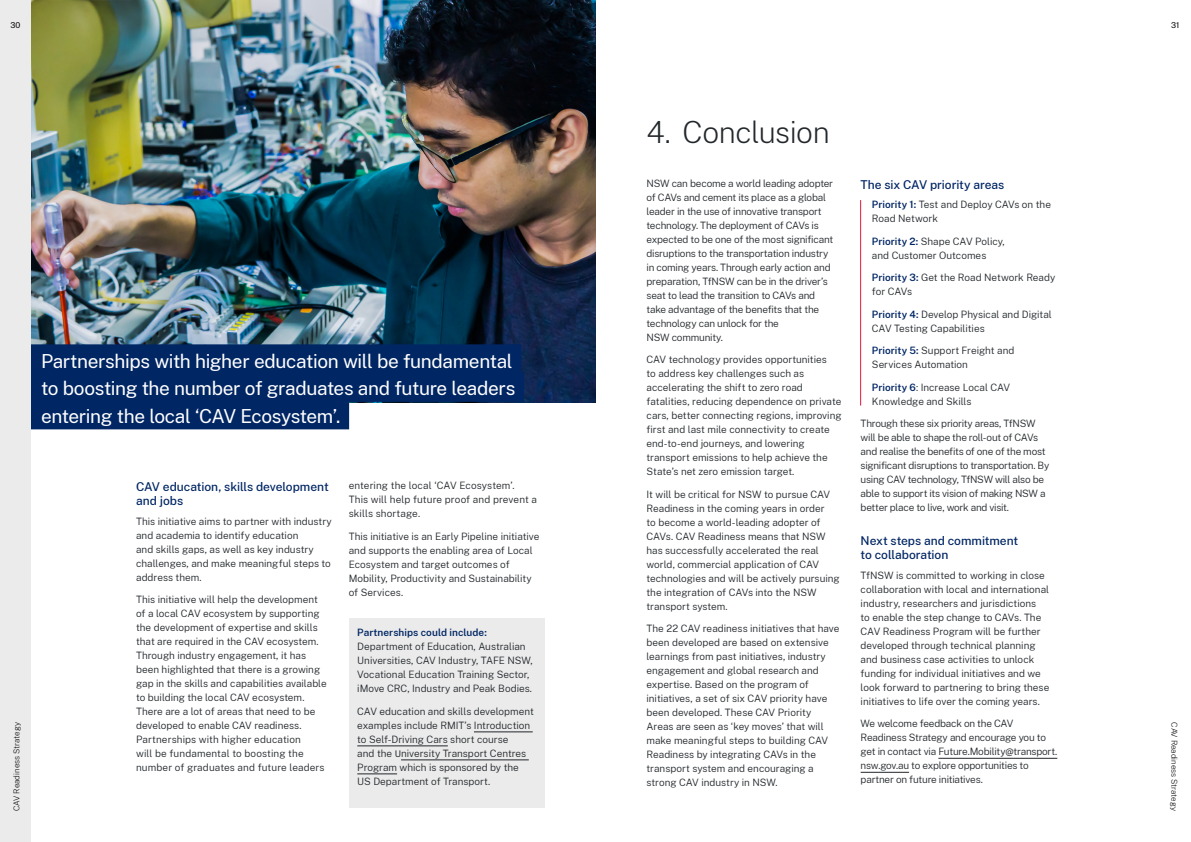
<style>
.page{position:relative;width:1191px;height:842px;background:#fff}
.page>*{position:absolute;margin:0;border:0;box-sizing:border-box;transform-origin:0 0}
.t1{font:200 30px "Public Sans NSW";letter-spacing:-.015em;color:#22272b}
.t2{font:19px/27.5px "Public Sans NSW";letter-spacing:-.02em;color:#fff}
.t3{font:500 12px/14px "Public Sans NSW";letter-spacing:-.005em;color:#002664}
.t4{font:300 10px/14px "Public Sans NSW";letter-spacing:-.005em;color:#22272b}
.t5{font:300 10px/14px "Public Sans NSW";letter-spacing:-.025em;color:#22272b}
.t6{font:600 10px "Public Sans NSW";letter-spacing:.005em;color:#002664}
.t7{font:200 8px "Public Sans NSW";letter-spacing:-.005em;color:#000}
.t8{font:8px "Public Sans NSW";color:#000}
.s1{font-weight:400;font-size:9px}
.s2{font-weight:600;color:#002664}
</style>
<div class="page">
<hr style="left:860px;top:200px;width:1px;height:206px;background:#e3173e">
<hr style="left:938px;top:758px;width:119px;height:1px;background:#22272b">
<hr style="left:860px;top:772px;width:49px;height:1px;background:#22272b">
<div style="left:349px;top:618px;width:195px;height:189px;background:#ebebeb"></div>
<hr style="left:474px;top:732px;width:59px;height:1px;background:#22272b">
<hr style="left:357px;top:746px;width:91px;height:1px;background:#22272b">
<hr style="left:401px;top:760px;width:128px;height:1px;background:#22272b">
<hr style="left:357px;top:774px;width:40px;height:1px;background:#22272b">
<img style="left:31px;top:0;width:564px;height:402px">
<div style="left:27px;top:344px;width:494px;height:30px;background:#002664"></div>
<div style="left:27px;top:372px;width:497px;height:30px;background:#002664"></div>
<div style="left:27px;top:399px;width:322px;height:30px;background:#002664"></div>
<div style="left:0;top:0;width:31px;height:842px;background:#ebebeb"></div>
<p class="t8" style="left:11px;top:20px;width:11px">30</p>
<h2 class="t2" style="left:41px;top:346px;width:476px">Partnerships with higher education will be fundamental to boosting the number of graduates and future leaders entering the local ‘CAV Ecosystem’.</h2>
<p class="t7" style="left:11px;top:811px;width:90px;rotate:-90deg">CAV Readiness Strategy</p>
<p class="t3" style="left:136px;top:479px;width:194px">CAV education, skills development and jobs</p>
<p class="t4" style="left:136px;top:514px;width:197px">This initiative aims to partner with industry and academia to identify education<br>and skills gaps, as well as key industry challenges, and make meaningful steps to address them.</p>
<p class="t4" style="left:136px;top:592px;width:192px">This initiative will help the development of a local CAV ecosystem by supporting the development of expertise and skills that are required in the CAV ecosystem.<br>Through industry engagement, it has been highlighted that there is a growing gap in the skills and capabilities available to building the local CAV ecosystem.<br>There are a lot of areas that need to be developed to enable CAV readiness.<br>Partnerships with higher education<br>will be fundamental to boosting the number of graduates and future leaders</p>
<p class="t4" style="left:349px;top:478px;width:190px">entering the local ‘CAV Ecosystem’.<br>This will help future proof and prevent a skills shortage.</p>
<p class="t4" style="left:349px;top:528px;width:192px">This initiative is an Early Pipeline initiative and supports the enabling area of Local Ecosystem and target outcomes of Mobility, Productivity and Sustainability of Services.</p>
<p class="t6" style="left:357px;top:625px;width:131px">Partnerships could include:</p>
<p class="t4" style="left:357px;top:639px;width:177px">Department of Education, Australian Universities, CAV Industry, TAFE NSW, Vocational Education Training Sector, iMove CRC, Industry and Peak Bodies.</p>
<p class="t4" style="left:357px;top:704px;width:178px">CAV education and skills development examples include RMIT’s Introduction to Self-Driving Cars short course<br>and the <span class="s1">U</span>niversity Transport Centres Program which is sponsored by the US Department of Transport.</p>
<h1 class="t1" style="left:646px;top:110px;width:185px">4. Conclusion</h1>
<p class="t4" style="left:646px;top:175px;width:188px">NSW can become a world leading adopter of CAVs and cement its place as a global leader in the use of innovative transport technology. The deployment of CAVs is expected to be one of the most significant disruptions to the transportation industry in coming years. Through early action and preparation, TfNSW can be in the driver’s seat to lead the transition to CAVs and take advantage of the benefits that the technology can unlock for the<br>NSW community.</p>
<p class="t4" style="left:646px;top:352px;width:197px">CAV technology provides opportunities<br>to address key challenges such as accelerating the shift to zero road fatalities, reducing dependence on private cars, better connecting regions, improving first and last mile connectivity to create end-to-end journeys, and lowering transport emissions to help achieve the State’s net zero emission target.</p>
<p class="t4" style="left:646px;top:486px;width:195px">It will be critical for NSW to pursue CAV Readiness in the coming years in order<br>to become a world-leading adopter of CAVs. CAV Readiness means that NSW has successfully accelerated the real world, commercial application of CAV technologies and will be actively pursuing the integration of CAVs into the NSW transport system.</p>
<p class="t4" style="left:646px;top:621px;width:194px">The 22 CAV readiness initiatives that have been developed are based on extensive learnings from past initiatives, industry engagement and global research and expertise. Based on the program of initiatives, a set of six CAV priority have been developed. These CAV Priority Areas are seen as ‘key moves’ that will make meaningful steps to building CAV Readiness by integrating CAVs in the transport system and encouraging a strong CAV industry in NSW.</p>
<p class="t3" style="left:860px;top:176px;width:145px">The six CAV priority areas</p>
<p class="t4" style="left:872px;top:197px;width:180px"><span class="s2">Priority 1:</span> Test and Deploy CAVs on the<br>Road Network</p>
<p class="t4" style="left:872px;top:233px;width:134px"><span class="s2">Priority 2:</span> Shape CAV Policy, and Customer Outcomes</p>
<p class="t4" style="left:872px;top:270px;width:185px"><span class="s2">Priority 3:</span> Get the Road Network Ready for CAVs</p>
<p class="t4" style="left:872px;top:306px;width:181px"><span class="s2">Priority 4:</span> Develop Physical and Digital<br>CAV Testing Capabilities</p>
<p class="t4" style="left:872px;top:343px;width:144px"><span class="s2">Priority 5:</span> Support Freight and<br>Services Automation</p>
<p class="t4" style="left:872px;top:379px;width:140px"><span class="s2">Priority 6</span>: Increase Local CAV<br>Knowledge and Skills</p>
<p class="t5" style="left:860px;top:416px;width:190px">Through these six priority areas, TfNSW will be able to shape the roll-out of CAVs and realise the benefits of one of the most significant disruptions to transportation. By using CAV technology, TfNSW will also be able to support its vision of making NSW a better place to live, work and visit.</p>
<p class="t3" style="left:860px;top:533px;width:159px">Next steps and commitment to collaboration</p>
<p class="t4" style="left:860px;top:567px;width:190px">TfNSW is committed to working in close collaboration with local and international industry, researchers and jurisdictions<br>to enable the step change to CAVs. The CAV Readiness Program will be further developed through technical planning and business case activities to unlock funding for individual initiatives and we look forward to partnering to bring these initiatives to life over the coming years.</p>
<p class="t4" style="left:860px;top:716px;width:198px">We welcome feedback on the CAV Readiness Strategy and encourage you to get in contact via Future.Mobility@transport. nsw.gov.au to explore opportunities to partner on future initiatives.</p>
<p class="t8" style="left:1171px;top:20px;width:10px">31</p>
<p class="t7" style="left:1180px;top:722px;width:90px;rotate:90deg">CAV Readiness Strategy</p>
</div>
